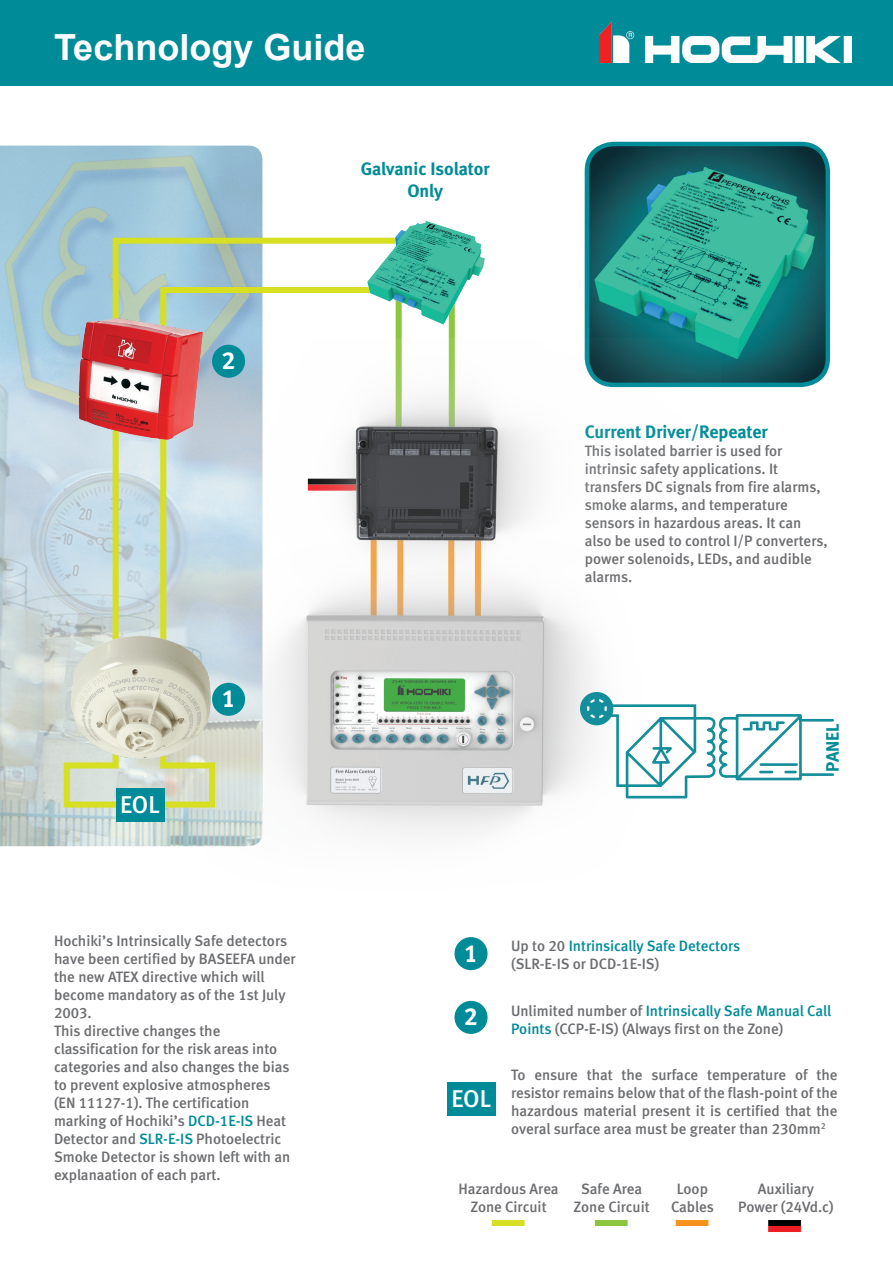
<style>
.page{position:relative;width:893px;height:1263px;background:#fff}
.page>*{position:absolute;margin:0;border:0;box-sizing:border-box;transform-origin:0 0}
.t1{font:700 36px "Arial";color:#fff}
.t2{font:24.75px "Meta Bold CE Lf";color:#fff}
.t3{font:24.3px "Meta Medium CELF";letter-spacing:-.01em;color:#fff}
.t4{font:18px/21.6px "Meta Bold CE Lf";color:#008b98;text-align:center}
.t5{font:15px/18px "Meta Medium CELF";color:#6c6d70}
.s1{color:#008b98}
</style>
<div class="page">
<img style="left:154px;top:646px;width:443px;height:201px">
<div style="left:0;top:0;width:893px;height:85px;background:#008b98"></div>
<img style="left:599px;top:21px;width:252px;height:42px">
<img style="left:587px;top:144px;width:240px;height:238px">
<div style="left:585px;top:142px;width:245px;height:245px;border:4px solid #008b98;border-radius:27px"></div>
<img style="left:0;top:146px;width:262px;height:700px">
<svg style="left:580px;top:692px;width:254px;height:108px"></svg>
<svg style="left:61px;top:235px;width:347px;height:575px"></svg>
<img style="left:57px;top:298px;width:164px;height:164px">
<img style="left:59px;top:614px;width:164px;height:164px">
<img style="left:361px;top:220px;width:124px;height:117px">
<div style="left:595px;top:1220px;width:33px;height:6px;background:#8bc63e"></div>
<div style="left:676px;top:1220px;width:32px;height:6px;background:#f7931d"></div>
<div style="left:768px;top:1220px;width:33px;height:6px;background:#000"></div>
<div style="left:768px;top:1226px;width:33px;height:6px;background:#ee1d23"></div>
<div style="left:492px;top:1220px;width:32px;height:6px;background:#d6df21"></div>
<img style="left:109px;top:339px;width:611px;height:307px">
<div style="left:212px;top:345px;width:33px;height:33px;background:#008b98;border-radius:50%"></div>
<div style="left:212px;top:683px;width:33px;height:33px;background:#008b98;border-radius:50%"></div>
<div style="left:116px;top:788px;width:48px;height:33px;background:#008b98"></div>
<div style="left:454px;top:937px;width:34px;height:33px;background:#008b98;border-radius:50%"></div>
<div style="left:454px;top:1001px;width:34px;height:33px;background:#008b98;border-radius:50%"></div>
<div style="left:448px;top:1082px;width:48px;height:34px;background:#008b98"></div>
<h1 class="t1" style="left:54px;top:24px;width:313px">Technology Guide</h1>
<h2 class="t2" style="left:222px;top:345px;width:15px">2</h2>
<h3 class="t3" style="left:120px;top:789px;width:41px">EOL</h3>
<h2 class="t2" style="left:222px;top:683px;width:15px">1</h2>
<p class="t5" style="left:54px;top:932px;width:243px">Hochiki’s Intrinsically Safe detectors have been certified by BASEEFA under the new ATEX directive which will become mandatory as of the 1st July<br>2003.<br>This directive changes the classification for the risk areas into categories and also changes the bias to prevent explosive atmospheres (EN 11127-1). The certification marking of Hochiki’s <span class="s1">DCD-1E-IS</span> Heat<br>Detector and <span class="s1">SLR-E-IS</span> Photoelectric<br>Smoke Detector is shown left with an explanaation of each part.</p>
<p class="t4" style="left:361px;top:158px;width:131px">Galvanic Isolator<br>Only</p>
<p class="t4" style="left:585px;top:421px;width:184px">Current Driver/Repeater</p>
<p class="t5" style="left:585px;top:442px;width:244px">This isolated barrier is used for intrinsic safety applications. It transfers DC signals from fire alarms, smoke alarms, and temperature sensors in hazardous areas. It can also be used to control I/P converters, power solenoids, LEDs, and audible alarms.</p>
<p class="t4" style="left:822px;top:772px;width:50px;rotate:-90deg">PANEL</p>
<h2 class="t2" style="left:464px;top:937px;width:15px">1</h2>
<h2 class="t2" style="left:464px;top:1001px;width:15px">2</h2>
<h3 class="t3" style="left:452px;top:1084px;width:41px">EOL</h3>
<p class="t5" style="left:511px;top:937px;width:231px">Up to 20 <span class="s1">Intrinsically Safe Detectors </span>(SLR-E-IS or DCD-1E-IS)</p>
<p class="t5" style="left:511px;top:1002px;width:322px">Unlimited number of <span class="s1">Intrinsically Safe Manual Call<br>Points</span> (CCP-E-IS) (Always first on the Zone)</p>
<p class="t5" style="left:511px;top:1066px;width:328px;text-align:justify">To ensure that the surface temperature of the resistor remains below that of the flash-point of the hazardous material present it is certified that the overal surface area must be greater than 230mm<sup>2</sup></p>
<p class="t5" style="left:458px;top:1179px;width:102px;text-align:center">Hazardous Area<br>Zone Circuit</p>
<p class="t5" style="left:574px;top:1179px;width:78px;text-align:center">Safe Area<br>Zone Circuit</p>
<p class="t5" style="left:671px;top:1179px;width:44px;text-align:center">Loop<br>Cables</p>
<p class="t5" style="left:738px;top:1179px;width:97px;text-align:center">Auxiliary<br>Power (24Vd.c)</p>
</div>
